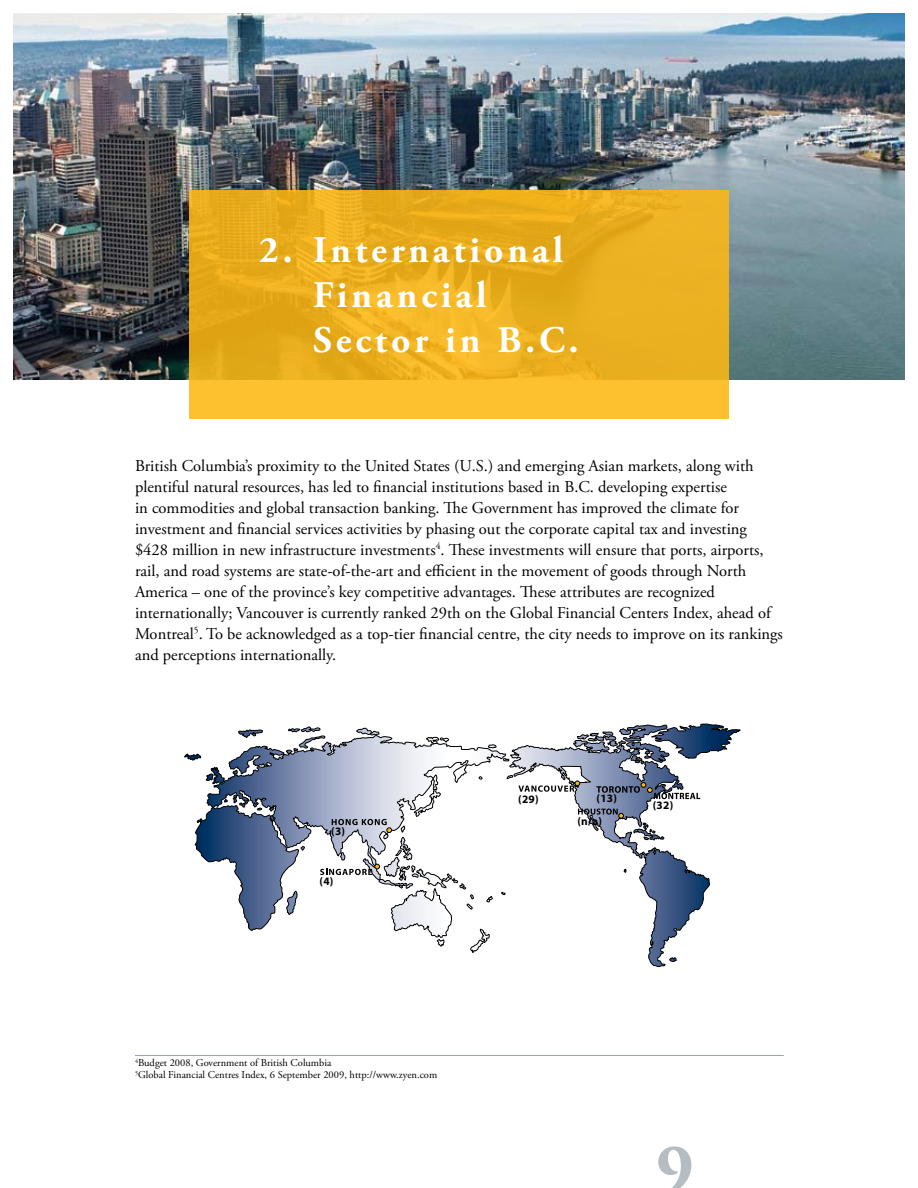
<style>
.page{position:relative;width:918px;height:1188px;background:#fff}
.page>*{position:absolute;margin:0;border:0;box-sizing:border-box;transform-origin:0 0}
.t1{font:700 72px "Adobe Garamond Pro";color:#b5bdc3}
.t2{font:700 37.5px/45px "Adobe Garamond Pro";letter-spacing:.105em;color:#fff}
.t3{font:16.5px/21px "Adobe Garamond Pro";color:#000}
.t4{font:700 11.4px "Myriad Pro";color:#000}
.t5{font:10.5px/12px "Adobe Garamond Pro";color:#000}
</style>
<div class="page">
<img style="left:14px;top:14px;width:890px;height:365px">
<svg style="left:189px;top:190px;width:540px;height:228px;background:#ecb120"></svg>
<hr style="left:135px;top:1055px;width:649px;height:1px;background:#95a0a9">
<svg style="left:184px;top:723px;width:556px;height:239px"></svg>
<h2 class="t2" style="left:313px;top:228px;width:267px;text-indent:-54px">2. International<br>Financial<br>Sector in B.C.</h2>
<p class="t3" style="left:135px;top:456px;width:649px">British Columbia’s proximity to the United States (U.S.) and emerging Asian markets, along with plentiful natural resources, has led to financial institutions based in B.C. developing expertise<br>in commodities and global transaction banking. The Government has improved the climate for investment and financial services activities by phasing out the corporate capital tax and investing $428 million in new infrastructure investments<sup>4</sup>. These investments will ensure that ports, airports, rail, and road systems are state-of-the-art and efficient in the movement of goods through North America – one of the province’s key competitive advantages. These attributes are recognized internationally; Vancouver is currently ranked 29th on the Global Financial Centers Index, ahead of Montreal<sup>5</sup>. To be acknowledged as a top-tier financial centre, the city needs to improve on its rankings and perceptions internationally.</p>
<p class="t4" style="left:331px;top:824px;width:15px">(3)</p>
<p class="t4" style="left:320px;top:874px;width:15px">(4)</p>
<p class="t5" style="left:135px;top:1057px;width:304px"><sup>4</sup>Budget 2008, Government of British Columbia<br><sup>5</sup>Global Financial Centres Index, 6 September 2009, http://www.zyen.com</p>
<p class="t4" style="left:518px;top:791px;width:22px">(29)</p>
<p class="t4" style="left:597px;top:791px;width:22px">(13)</p>
<p class="t4" style="left:577px;top:814px;width:26px">(n/a)</p>
<p class="t4" style="left:653px;top:798px;width:22px">(32)</p>
<h1 class="t1" style="left:656px;top:1128px;width:39px">9</h1>
</div>
